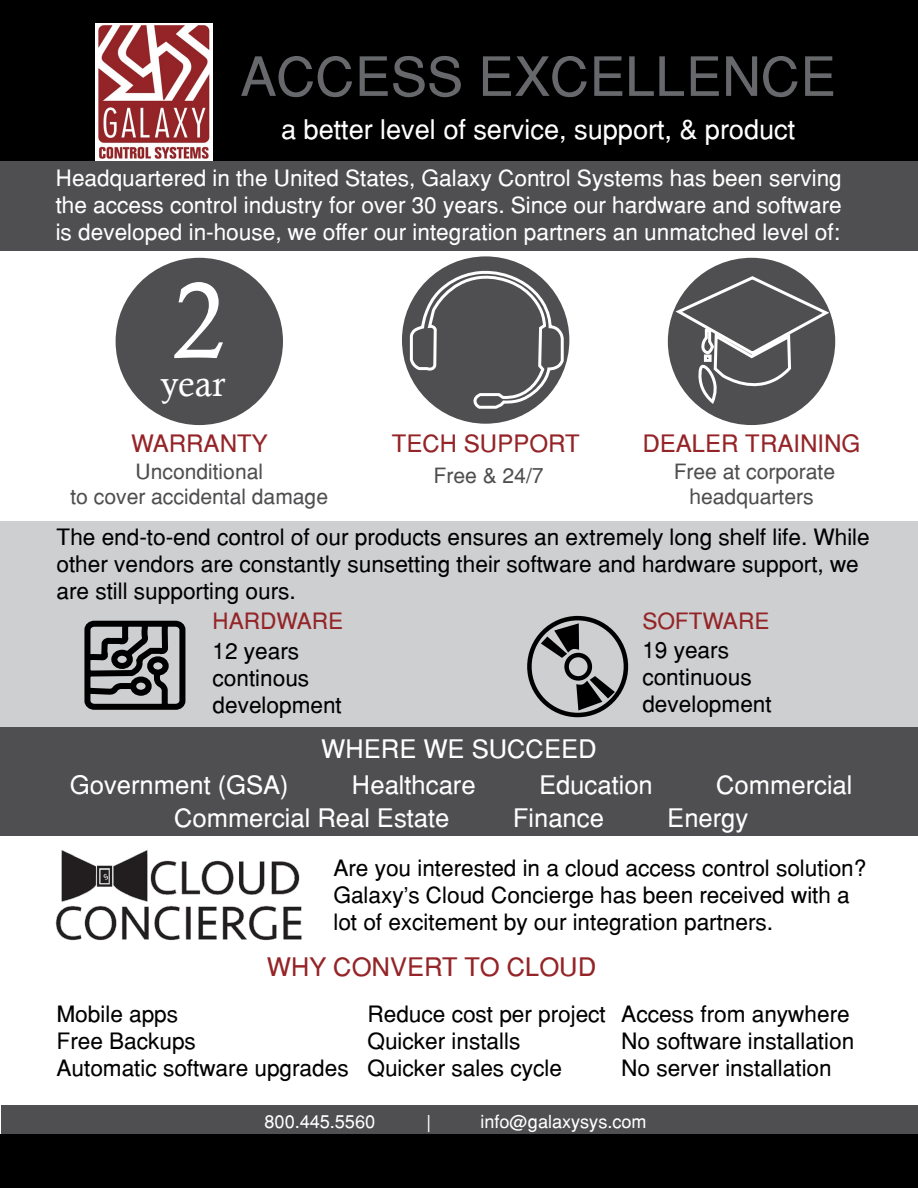
<style>
.page{position:relative;width:918px;height:1188px;background:#fff}
.page>*{position:absolute;margin:0;border:0;box-sizing:border-box;transform-origin:0 0}
.t1{font:108px "Calisto";color:#fff}
.t2{font:54px "Helvetica";color:#67686b}
.t3{font:36px "Calisto";color:#fff}
.t4{font:27px "Helvetica";color:#fff}
.t5{font:25.5px "Helvetica";color:#fff}
.t6{font:25.5px "Helvetica";color:#942427}
.t7{font:24px "Helvetica";color:#942427}
.t8{font:22.5px/27px "Helvetica";color:#000}
.t9{font:22.5px/27px "Helvetica";color:#fff;text-align:justify}
.t10{font:22.5px "Helvetica";color:#942427}
.t11{font:21px/25.2px "Helvetica";color:#4f4f51;text-align:center}
.t12{font:18px "Helvetica";color:#fff}
</style>
<div class="page">
<div style="left:0;top:726px;width:918px;height:110px;background:#4f4f51"></div>
<div style="left:0;top:1134px;width:918px;height:54px;background:#000"></div>
<div style="left:1px;top:1106px;width:917px;height:28px;background:#4f4f51"></div>
<div style="left:0;top:0;width:918px;height:251px;background:#4f4f51"></div>
<div style="left:0;top:0;width:918px;height:160px;background:#000"></div>
<img style="left:95px;top:24px;width:117px;height:136px">
<div style="left:0;top:522px;width:918px;height:205px;background:#cdcfd0"></div>
<div style="left:116px;top:258px;width:167px;height:167px;background:#4f4f51;border-radius:50%"></div>
<div style="left:668px;top:258px;width:167px;height:167px;background:#4f4f51;border-radius:50%"></div>
<svg style="left:672px;top:274px;width:161px;height:132px"></svg>
<div style="left:402px;top:256px;width:167px;height:168px;background:#4f4f51;border-radius:50%"></div>
<svg style="left:408px;top:268px;width:158px;height:254px"></svg>
<img style="left:56px;top:850px;width:246px;height:90px">
<svg style="left:527px;top:615px;width:102px;height:103px"></svg>
<svg style="left:81px;top:620px;width:107px;height:486px"></svg>
<h2 class="t2" style="left:240px;top:44px;width:597px">ACCESS EXCELLENCE</h2>
<p class="t4" style="left:281px;top:113px;width:516px">a better level of service, support, &amp; product</p>
<p class="t9" style="left:56px;top:164px;width:788px">Headquartered in the United States, Galaxy Control Systems has been serving the access control industry for over 30 years. Since our hardware and software is developed in-house, we offer our integration partners an unmatched level of:</p>
<h1 class="t1" style="left:172px;top:258px;width:57px">2</h1>
<h3 class="t3" style="left:161px;top:363px;width:66px">year</h3>
<p class="t7" style="left:131px;top:429px;width:138px">WARRANTY</p>
<p class="t11" style="left:70px;top:459px;width:259px">Unconditional<br>to cover accidental damage</p>
<p class="t7" style="left:392px;top:429px;width:190px">TECH SUPPORT</p>
<p class="t11" style="left:434px;top:463px;width:111px">Free &amp; 24/7</p>
<p class="t7" style="left:642px;top:429px;width:219px">DEALER TRAINING</p>
<p class="t11" style="left:674px;top:459px;width:163px">Free at corporate headquarters</p>
<p class="t8" style="left:57px;top:523px;width:815px">The end-to-end control of our products ensures an extremely long shelf life. While other vendors are constantly sunsetting their software and hardware support, we are still supporting ours.</p>
<p class="t10" style="left:213px;top:607px;width:132px">HARDWARE</p>
<p class="t8" style="left:213px;top:637px;width:131px">12 years continous development</p>
<p class="t5" style="left:321px;top:733px;width:277px">WHERE WE SUCCEED</p>
<p class="t10" style="left:642px;top:607px;width:129px">SOFTWARE</p>
<p class="t8" style="left:642px;top:637px;width:131px">19 years continuous development</p>
<p class="t5" style="left:70px;top:769px;width:220px">Government (GSA)</p>
<p class="t5" style="left:352px;top:769px;width:125px">Healthcare</p>
<p class="t5" style="left:539px;top:769px;width:115px">Education</p>
<p class="t5" style="left:716px;top:769px;width:138px">Commercial</p>
<p class="t5" style="left:174px;top:802px;width:277px">Commercial Real Estate</p>
<p class="t5" style="left:513px;top:802px;width:93px">Finance</p>
<p class="t5" style="left:667px;top:802px;width:83px">Energy</p>
<p class="t8" style="left:333px;top:854px;width:534px">Are you interested in a cloud access control solution?<br>Galaxy’s Cloud Concierge has been received with a lot of excitement by our integration partners.</p>
<p class="t6" style="left:267px;top:952px;width:331px">WHY CONVERT TO CLOUD</p>
<p class="t8" style="left:57px;top:1000px;width:294px">Mobile apps<br>Free Backups<br>Automatic software upgrades</p>
<p class="t8" style="left:368px;top:1000px;width:240px">Reduce cost per project<br>Quicker installs<br>Quicker sales cycle</p>
<p class="t8" style="left:621px;top:1000px;width:234px">Access from anywhere<br>No software installation<br>No server installation</p>
<p class="t12" style="left:265px;top:1110px;width:112px">800.445.5560</p>
<p class="t12" style="left:427px;top:1110px;width:6px">|</p>
<p class="t12" style="left:481px;top:1110px;width:167px">info@galaxysys.com</p>
</div>
